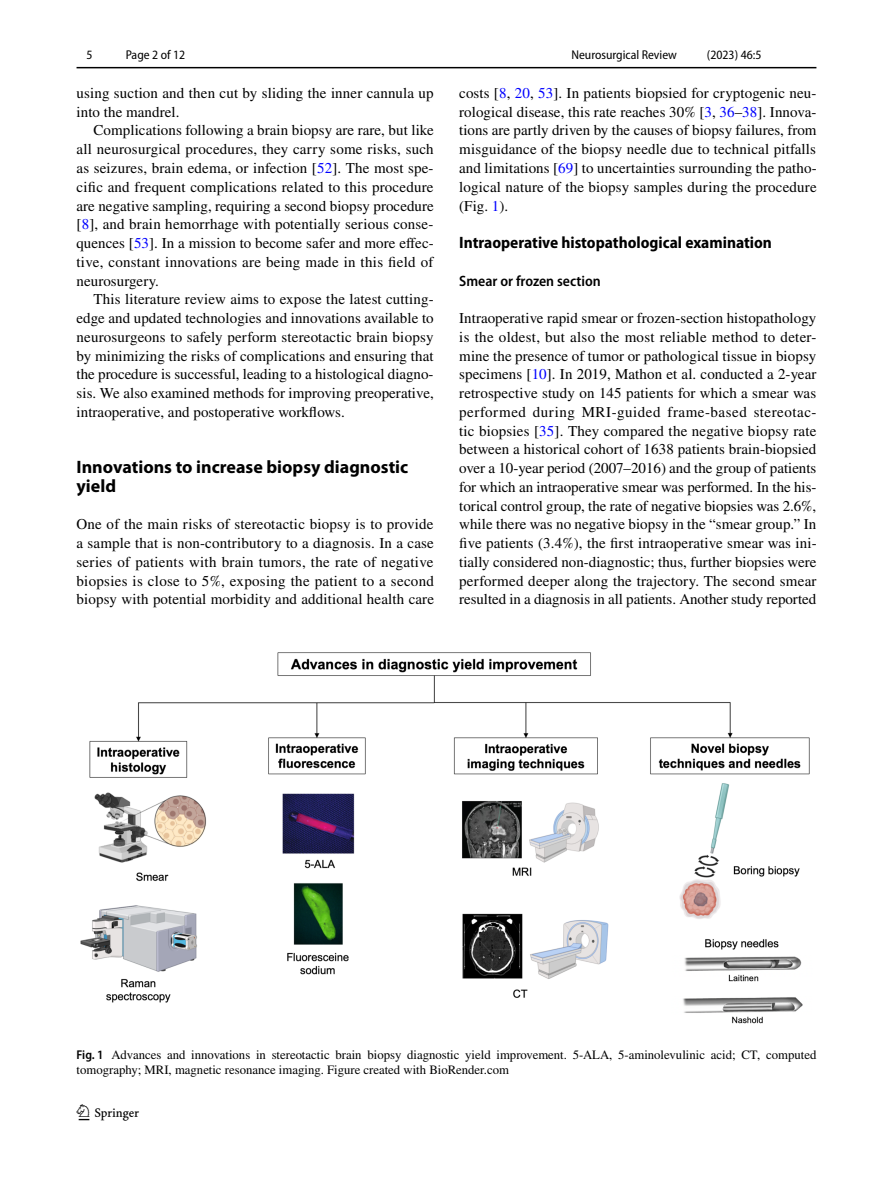
<style>
.page{position:relative;width:893px;height:1187px;background:#fff}
.page>*{position:absolute;margin:0;border:0;box-sizing:border-box;transform-origin:0 0}
.t1{font:22.5px "Springnew Regular 2";color:#000}
.t2{font:700 18px/18.8px "Myriad Pro";color:#000}
.t3{font:700 semi-condensed 16.5px "Myriad Pro";color:#000}
.t4{font:15px/18.8px "STIX";letter-spacing:.01em;color:#000;text-align:justify}
.t5{font:600 semi-condensed 15px "Myriad Pro";color:#000}
.t6{font:12.75px/15px "STIX";color:#000}
.t7{font:semi-condensed 12.75px "Myriad Pro";color:#000}
.s1{color:#00f}
.s2{font-family:"Myriad Pro";font-weight:600;font-stretch:semi-condensed}
</style>
<div class="page">
<hr style="left:77px;top:67px;width:739px;height:1px;background:#000">
<img style="left:81px;top:652px;width:729px;height:371px">
<p class="t7" style="left:87px;top:48px;width:8px">5</p>
<p class="t7" style="left:126px;top:48px;width:61px">Page 2 of 12</p>
<p class="t4" style="left:77px;top:84px;width:359px">using suction and then cut by sliding the inner cannula up into the mandrel.</p>
<p class="t4" style="left:77px;top:122px;width:359px;text-indent:17px">Complications following a brain biopsy are rare, but like all neurosurgical procedures, they carry some risks, such as seizures, brain edema, or infection [<span class="s1">52</span>]. The most spe&shy;cific and frequent complications related to this procedure are negative sampling, requiring a second biopsy procedure [<span class="s1">8</span>], and brain hemorrhage with potentially serious conse&shy;quences [<span class="s1">53</span>]. In a mission to become safer and more effec&shy;tive, constant innovations are being made in this field of neurosurgery.</p>
<p class="t4" style="left:77px;top:291px;width:359px;text-indent:17px">This literature review aims to expose the latest cutting&shy;edge and updated technologies and innovations available to neurosurgeons to safely perform stereotactic brain biopsy by minimizing the risks of complications and ensuring that the procedure is successful, leading to a histological diagno&shy;sis. We also examined methods for improving preoperative, intraoperative, and postoperative workflows.</p>
<p class="t2" style="left:77px;top:457px;width:333px">Innovations to increase biopsy diagnostic yield</p>
<p class="t4" style="left:77px;top:516px;width:359px">One of the main risks of stereotactic biopsy is to provide a sample that is non-contributory to a diagnosis. In a case series of patients with brain tumors, the rate of negative biopsies is close to 5%, exposing the patient to a second biopsy with potential morbidity and additional health care</p>
<p class="t7" style="left:571px;top:48px;width:107px">Neurosurgical Review</p>
<p class="t7" style="left:707px;top:48px;width:56px">(2023) 46:5</p>
<p class="t4" style="left:459px;top:84px;width:359px">costs [<span class="s1">8</span>, <span class="s1">20</span>, <span class="s1">53</span>]. In patients biopsied for cryptogenic neu&shy;rological disease, this rate reaches 30% [<span class="s1">3</span>, <span class="s1">36</span>–<span class="s1">38</span>]. Innova&shy;tions are partly driven by the causes of biopsy failures, from misguidance of the biopsy needle due to technical pitfalls and limitations [<span class="s1">69</span>] to uncertainties surrounding the patho&shy;logical nature of the biopsy samples during the procedure (Fig. <span class="s1">1</span>).</p>
<p class="t3" style="left:459px;top:233px;width:314px">Intraoperative histopathological examination</p>
<p class="t5" style="left:459px;top:272px;width:143px">Smear or frozen section</p>
<p class="t4" style="left:459px;top:309px;width:359px">Intraoperative rapid smear or frozen-section histopathology is the oldest, but also the most reliable method to deter&shy;mine the presence of tumor or pathological tissue in biopsy specimens [<span class="s1">10</span>]. In 2019, Mathon et al. conducted a 2-year retrospective study on 145 patients for which a smear was performed during MRI-guided frame-based stereotac&shy;tic biopsies [<span class="s1">35</span>]. They compared the negative biopsy rate between a historical cohort of 1638 patients brain-biopsied over a 10-year period (2007–2016) and the group of patients for which an intraoperative smear was performed. In the his&shy;torical control group, the rate of negative biopsies was 2.6%, while there was no negative biopsy in the “smear group.” In five patients (3.4%), the first intraoperative smear was ini&shy;tially considered non-diagnostic; thus, further biopsies were performed deeper along the trajectory. The second smear resulted in a diagnosis in all patients. Another study reported</p>
<p class="t6" style="left:77px;top:1047px;width:741px"><span class="s2">Fig. 1</span> Advances and innovations in stereotactic brain biopsy diagnostic yield improvement. 5-ALA, 5-aminolevulinic acid; CT, computed tomography; MRI, magnetic resonance imaging. Figure created with BioRender.com</p>
<h1 class="t1" style="left:79px;top:1104px;width:62px">1 3</h1>
</div>
